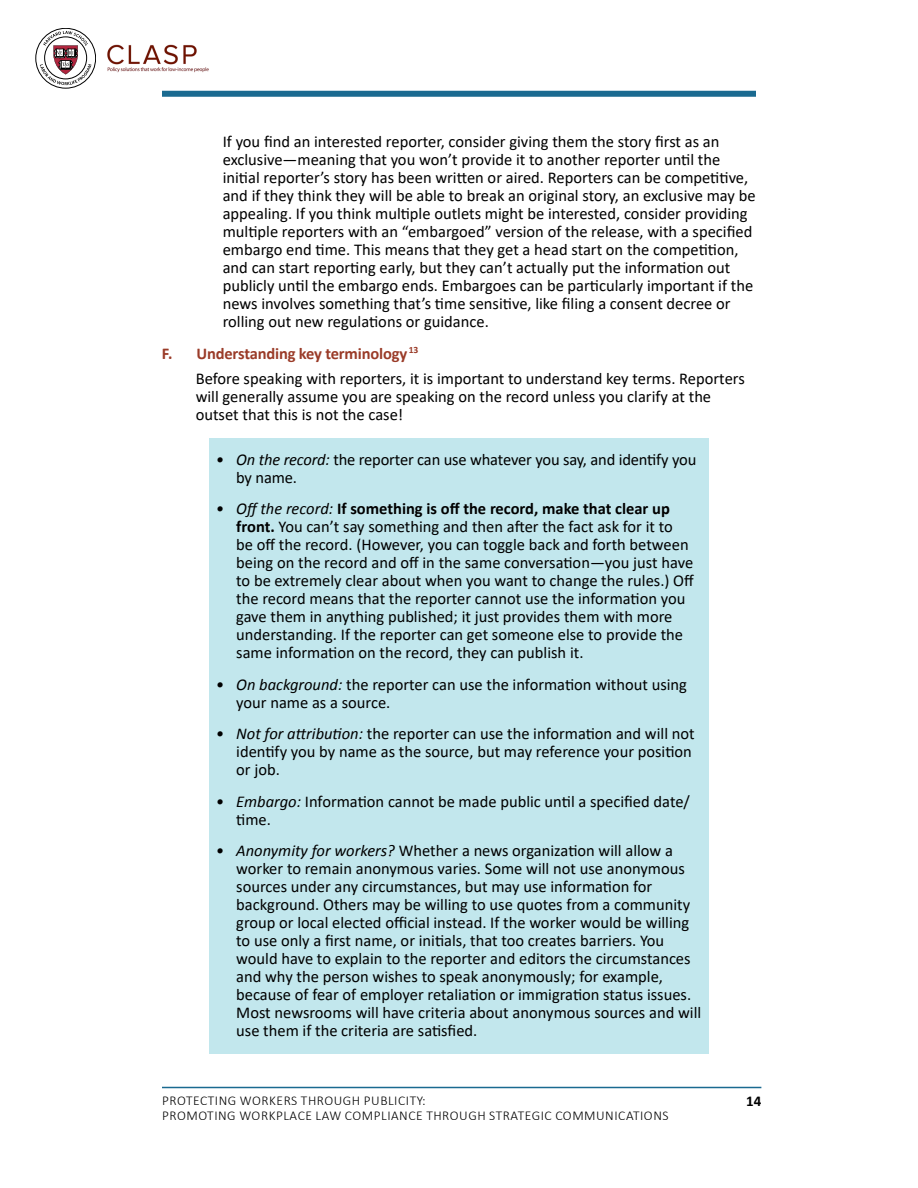
<style>
.page{position:relative;width:918px;height:1188px;background:#fff}
.page>*{position:absolute;margin:0;border:0;box-sizing:border-box;transform-origin:0 0}
.t1{font:16.5px/18px "Calibri";color:#000}
.t2{font:700 15px "Calibri";color:#000}
.t3{font:300 13.5px/15px "Calibri";letter-spacing:.04em;color:#000}
.s1{font-weight:700;color:#9a3b28}
.s2{font-style:italic}
.s3{font-weight:700}
</style>
<div class="page">
<hr style="left:162px;top:1087px;width:599px;height:1px;background:#1a6a90">
<img style="left:107px;top:44px;width:102px;height:29px">
<div style="left:162px;top:91px;width:594px;height:6px;background:#1a6a90"></div>
<svg style="left:36px;top:28px;width:60px;height:60px"></svg>
<div style="left:36px;top:28px;width:60px;height:60px;border:1px solid #000;border-radius:50%"></div>
<svg style="left:40px;top:31px;width:52px;height:54px"></svg>
<div style="left:209px;top:439px;width:500px;height:61px;background:#c2e7ed"></div>
<div style="left:209px;top:488px;width:500px;height:188px;background:#c2e7ed"></div>
<div style="left:209px;top:664px;width:500px;height:61px;background:#c2e7ed"></div>
<div style="left:209px;top:713px;width:500px;height:80px;background:#c2e7ed"></div>
<div style="left:209px;top:781px;width:500px;height:61px;background:#c2e7ed"></div>
<div style="left:209px;top:830px;width:500px;height:224px;background:#c2e7ed"></div>
<p class="t1" style="left:223px;top:132px;width:534px">If you find an interested reporter, consider giving them the story first as an exclusive—meaning that you won’t provide it to another reporter until the initial reporter’s story has been written or aired. Reporters can be competitive, and if they think they will be able to break an original story, an exclusive may be appealing. If you think multiple outlets might be interested, consider providing multiple reporters with an “embargoed” version of the release, with a specified embargo end time. This means that they get a head start on the competition, and can start reporting early, but they can’t actually put the information out publicly until the embargo ends. Embargoes can be particularly important if the news involves something that’s time sensitive, like filing a consent decree or rolling out new regulations or guidance.</p>
<p class="t1" style="left:196px;top:341px;width:551px;line-height:24.8px;text-indent:-34px"><span class="s1">F. Understanding key terminology</span> <sup>13<br></sup>Before speaking with reporters, it is important to understand key terms. Reporters</p>
<p class="t1" style="left:196px;top:387px;width:517px">will generally assume you are speaking on the record unless you clarify at the outset that this is not the case!</p>
<p class="t1" style="left:236px;top:450px;width:462px;text-indent:-20px"><span class="s2">• On the record:</span> the reporter can use whatever you say, and identify you by name.</p>
<p class="t1" style="left:236px;top:499px;width:459px;text-indent:-20px"><span class="s2">• Off the record:</span> <span class="s3">If something is off the record, make that clear up front.</span> You can’t say something and then after the fact ask for it to<br>be off the record. (However, you can toggle back and forth between being on the record and off in the same conversation—you just have to be extremely clear about when you want to change the rules.) Off the record means that the reporter cannot use the information you gave them in anything published; it just provides them with more understanding. If the reporter can get someone else to provide the same information on the record, they can publish it.</p>
<p class="t1" style="left:236px;top:675px;width:452px;text-indent:-20px"><span class="s2">• On background:</span> the reporter can use the information without using your name as a source.</p>
<p class="t1" style="left:236px;top:724px;width:460px;text-indent:-20px"><span class="s2">• Not for attribution:</span> the reporter can use the information and will not identify you by name as the source, but may reference your position or job.</p>
<p class="t1" style="left:236px;top:792px;width:455px;text-indent:-20px"><span class="s2">• Embargo:</span> Information cannot be made public until a specified date/ time.</p>
<p class="t1" style="left:236px;top:841px;width:466px;text-indent:-20px"><span class="s2">• Anonymity for workers?</span> Whether a news organization will allow a worker to remain anonymous varies. Some will not use anonymous sources under any circumstances, but may use information for background. Others may be willing to use quotes from a community group or local elected official instead. If the worker would be willing to use only a first name, or initials, that too creates barriers. You would have to explain to the reporter and editors the circumstances and why the person wishes to speak anonymously; for example, because of fear of employer retaliation or immigration status issues.<br>Most newsrooms will have criteria about anonymous sources and will use them if the criteria are satisfied.</p>
<p class="t3" style="left:162px;top:1093px;width:508px">PROTECTING WORKERS THROUGH PUBLICITY:<br>PROMOTING WORKPLACE LAW COMPLIANCE THROUGH STRATEGIC COMMUNICATIONS</p>
<p class="t2" style="left:746px;top:1090px;width:17px">14</p>
</div>
